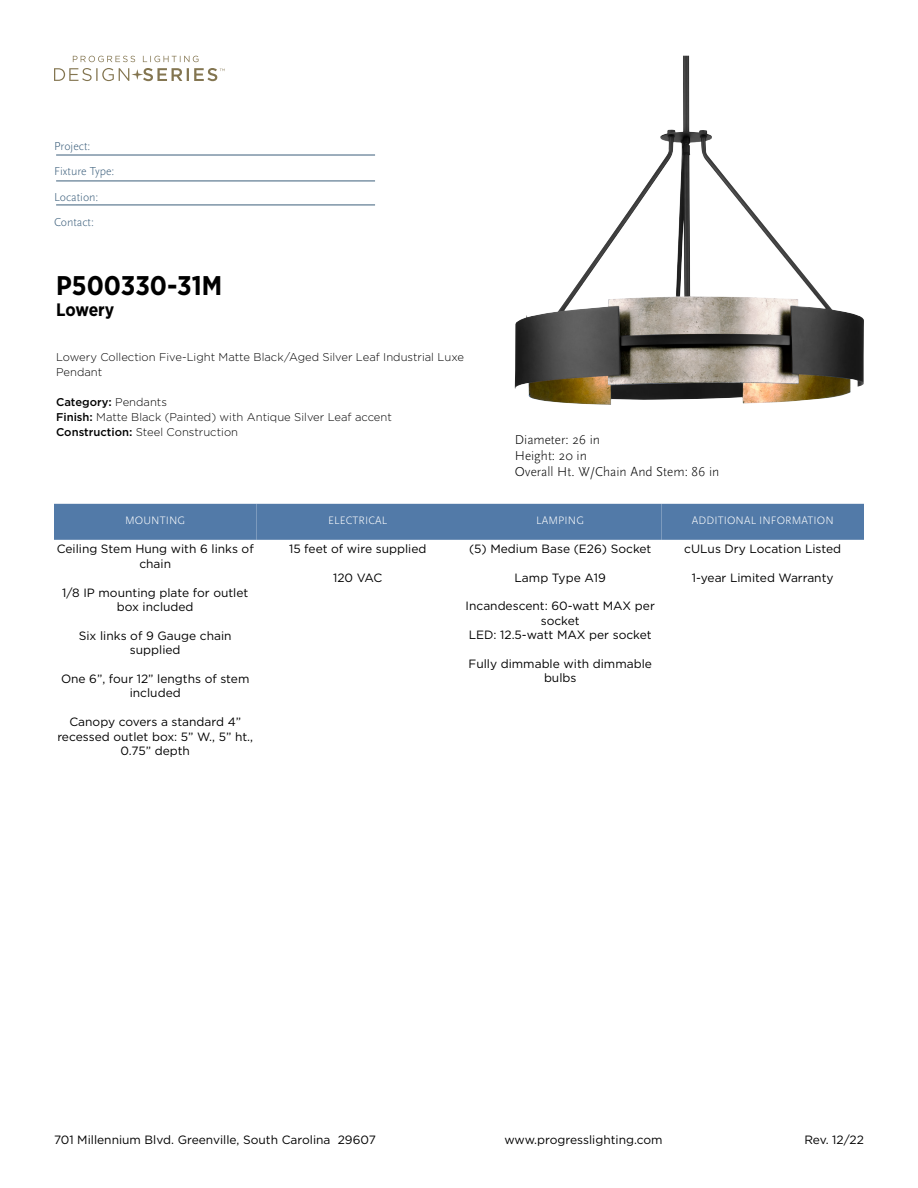
<style>
.page{position:relative;width:918px;height:1188px;background:#fff}
.page>*{position:absolute;margin:0;border:0;box-sizing:border-box;transform-origin:0 0}
.t1{font:700 27px "Gotham Narrow";color:#000}
.t2{font:700 18px "Gotham Narrow";letter-spacing:-.01em;color:#000}
.t3{font:300 13.5px/16.2px "Scala Sans Pro";color:#000}
.t4{font:12px/14.4px "Gotham";color:#000;text-align:center}
.t5{font:300 12px/25.5px "Scala Sans Pro";color:#3b5e7b}
.t6{font:300 11.25px/15px "Gotham";color:#000}
.t7{font:300 11.25px "Scala Sans Pro";letter-spacing:.01em;color:#fff}
.s1{font-weight:500}
</style>
<div class="page">
<svg style="left:54px;top:56px;width:171px;height:26px"></svg>
<hr style="left:56px;top:155px;width:319px;height:1px;background:#3b5e7b">
<hr style="left:56px;top:181px;width:319px;height:1px;background:#3b5e7b">
<hr style="left:56px;top:205px;width:319px;height:1px;background:#3b5e7b">
<img style="left:515px;top:56px;width:349px;height:349px">
<div style="left:54px;top:504px;width:202px;height:36px;background:#527aa8"></div>
<div style="left:256px;top:504px;width:203px;height:36px;background:#527aa8"></div>
<div style="left:459px;top:504px;width:203px;height:36px;background:#527aa8"></div>
<div style="left:662px;top:504px;width:202px;height:36px;background:#527aa8"></div>
<p class="t5" style="left:54px;top:133px;width:62px">Project:<br>Fixture Type:<br>Location:<br>Contact:</p>
<h1 class="t1" style="left:56px;top:269px;width:168px">P500330-31M</h1>
<h2 class="t2" style="left:56px;top:299px;width:60px">Lowery</h2>
<p class="t6" style="left:56px;top:350px;width:409px">Lowery Collection Five-Light Matte Black/Aged Silver Leaf Industrial Luxe<br>Pendant</p>
<p class="t6" style="left:56px;top:395px;width:337px"><span class="s1">Category:</span> Pendants<br><span class="s1">Finish:</span> Matte Black (Painted) with Antique Silver Leaf accent<br><span class="s1">Construction:</span> Steel Construction</p>
<p class="t3" style="left:515px;top:431px;width:206px">Diameter: 26 in<br>Height: 20 in<br>Overall Ht. W/Chain And Stem: 86 in</p>
<p class="t7" style="left:125px;top:514px;width:62px">MOUNTING</p>
<p class="t4" style="left:57px;top:542px;width:199px">Ceiling Stem Hung with 6 links of chain</p>
<p class="t4" style="left:62px;top:585px;width:188px">1/8 IP mounting plate for outlet box included</p>
<p class="t4" style="left:79px;top:628px;width:154px">Six links of 9 Gauge chain supplied</p>
<p class="t4" style="left:61px;top:671px;width:190px">One 6”, four 12” lengths of stem included</p>
<p class="t4" style="left:57px;top:715px;width:197px">Canopy covers a standard 4” recessed outlet box: 5” W., 5” ht.,<br>0.75” depth</p>
<p class="t7" style="left:328px;top:514px;width:61px">ELECTRICAL</p>
<p class="t4" style="left:289px;top:541px;width:139px">15 feet of wire supplied</p>
<p class="t4" style="left:333px;top:570px;width:51px">120 VAC</p>
<p class="t7" style="left:536px;top:514px;width:49px">LAMPING</p>
<p class="t4" style="left:469px;top:541px;width:184px">(5) Medium Base (E26) Socket</p>
<p class="t4" style="left:515px;top:570px;width:93px">Lamp Type A19</p>
<p class="t4" style="left:466px;top:599px;width:191px">Incandescent: 60-watt MAX per socket<br>LED: 12.5-watt MAX per socket</p>
<p class="t4" style="left:469px;top:656px;width:185px">Fully dimmable with dimmable bulbs</p>
<p class="t7" style="left:692px;top:514px;width:143px">ADDITIONAL INFORMATION</p>
<p class="t4" style="left:684px;top:542px;width:159px">cULus Dry Location Listed</p>
<p class="t4" style="left:692px;top:571px;width:143px">1-year Limited Warranty</p>
<p class="t4" style="left:54px;top:1132px;width:323px">701 Millennium Blvd. Greenville, South Carolina 29607</p>
<p class="t4" style="left:504px;top:1132px;width:160px">www.progresslighting.com</p>
<p class="t4" style="left:804px;top:1132px;width:61px">Rev. 12/22</p>
</div>
